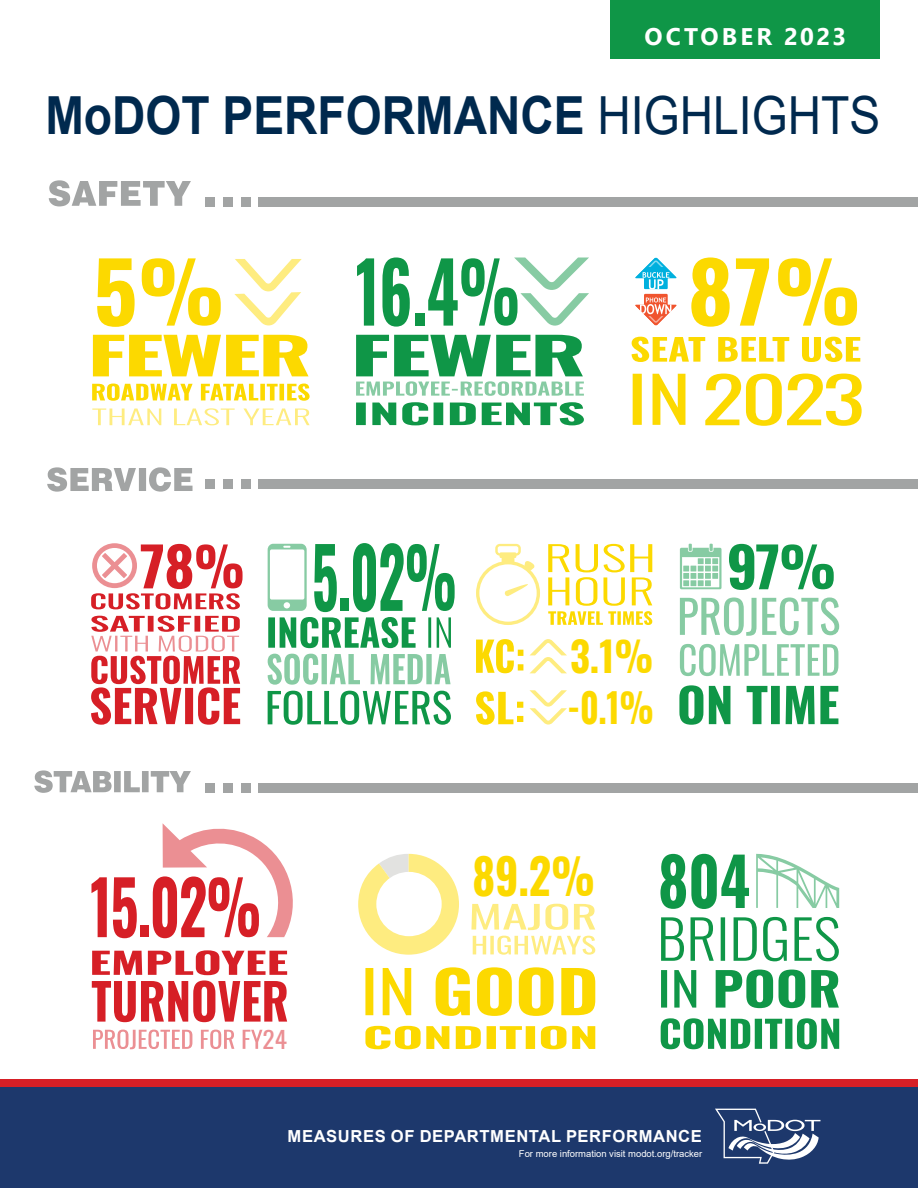
<style>
.page{position:relative;width:918px;height:1188px;background:#fff}
.page>*{position:absolute;margin:0;border:0;box-sizing:border-box;transform-origin:0 0}
.t1{font:700 82.95px "Oswald";color:#fcd900;scale:1.04 1}
.t2{font:700 82.95px "Oswald";color:#0f9647;scale:.74 1}
.t3{font:700 82.5px "Oswald";color:#0f9647;scale:.63 1}
.t4{font:700 73.8px "Oswald";color:#d61f26;scale:.74 1}
.t5{font:700 65.85px "Oswald";color:#0f9647;scale:.87 1}
.t6{font:63.3px "Oswald";color:#fcd900;scale:1.41 1}
.t7{font:700 55.35px "Oswald";color:#0f9647}
.t8{font:700 54.15px "Oswald";color:#d61f26;scale:1.07 1}
.t9{font:700 52.5px "Arial";color:#00294e;scale:.88 1}
.t10{font:700 51.45px "Oswald";letter-spacing:-.03em;color:#fcd900;scale:1.74 1}
.t11{font:700 51.45px "Oswald";letter-spacing:-.03em;color:#0f9647;scale:1.83 1}
.t12{font:700 49.05px "Oswald";color:#fcd900;scale:.89 1}
.t13{font:700 41.4px "Oswald";color:#fcd900;scale:.94 1}
.t14{font:700 40.5px "Oswald";color:#fcd900;scale:.85 1}
.t15{font:700 24px "Segoe UI";letter-spacing:.135em;color:#fff}
.t16{font:23.55px "Oswald";color:#eb8f93;scale:1.08 1}
.t17{font:700 16.65px "Arial";letter-spacing:.035em;color:#fff}
.t18{font:9.45px "Arial";color:#fff}
.s1{font-weight:400}
</style>
<div class="page">
<div style="left:0;top:1084px;width:918px;height:104px;background:#1d386c"></div>
<div style="left:259px;top:197px;width:659px;height:9px;background:#a2a4a4"></div>
<div style="left:259px;top:783px;width:659px;height:10px;background:#a2a4a4"></div>
<div style="left:241px;top:197px;width:9px;height:9px;background:#a2a4a4"></div>
<div style="left:241px;top:783px;width:9px;height:10px;background:#a2a4a4"></div>
<div style="left:223px;top:197px;width:10px;height:9px;background:#a2a4a4"></div>
<div style="left:223px;top:783px;width:10px;height:10px;background:#a2a4a4"></div>
<div style="left:205px;top:197px;width:10px;height:9px;background:#a2a4a4"></div>
<div style="left:205px;top:783px;width:10px;height:10px;background:#a2a4a4"></div>
<div style="left:259px;top:480px;width:659px;height:9px;background:#a2a4a4"></div>
<div style="left:241px;top:480px;width:9px;height:9px;background:#a2a4a4"></div>
<div style="left:223px;top:480px;width:10px;height:9px;background:#a2a4a4"></div>
<div style="left:205px;top:480px;width:10px;height:9px;background:#a2a4a4"></div>
<svg style="left:49px;top:180px;width:142px;height:26px"></svg>
<svg style="left:47px;top:467px;width:146px;height:25px"></svg>
<svg style="left:34px;top:770px;width:157px;height:23px"></svg>
<svg style="left:635px;top:258px;width:42px;height:68px"></svg>
<div style="left:610px;top:0;width:270px;height:59px;background:#0f9647"></div>
<svg style="left:234px;top:259px;width:68px;height:67px"></svg>
<svg style="left:514px;top:258px;width:75px;height:68px"></svg>
<svg style="left:530px;top:639px;width:37px;height:34px"></svg>
<svg style="left:530px;top:690px;width:37px;height:35px"></svg>
<svg style="left:92px;top:408px;width:218px;height:17px"></svg>
<svg style="left:92px;top:384px;width:218px;height:17px"></svg>
<svg style="left:679px;top:685px;width:159px;height:40px"></svg>
<svg style="left:268px;top:617px;width:183px;height:31px"></svg>
<svg style="left:92px;top:950px;width:195px;height:72px"></svg>
<svg style="left:365px;top:1026px;width:230px;height:23px"></svg>
<svg style="left:365px;top:967px;width:230px;height:49px"></svg>
<svg style="left:633px;top:374px;width:52px;height:51px"></svg>
<svg style="left:632px;top:337px;width:228px;height:25px"></svg>
<svg style="left:661px;top:1018px;width:178px;height:31px"></svg>
<svg style="left:661px;top:970px;width:178px;height:38px"></svg>
<svg style="left:661px;top:917px;width:178px;height:44px"></svg>
<svg style="left:476px;top:691px;width:47px;height:34px"></svg>
<svg style="left:358px;top:854px;width:101px;height:101px"></svg>
<div style="left:376px;top:872px;width:66px;height:64px;background:#fff;border-radius:50%"></div>
<svg style="left:476px;top:544px;width:64px;height:81px"></svg>
<svg style="left:163px;top:824px;width:130px;height:113px"></svg>
<svg style="left:268px;top:544px;width:39px;height:67px"></svg>
<svg style="left:756px;top:854px;width:83px;height:54px"></svg>
<div style="left:0;top:1080px;width:918px;height:7px;background:#d61f26"></div>
<svg style="left:715px;top:1109px;width:105px;height:55px"></svg>
<svg style="left:476px;top:639px;width:47px;height:34px"></svg>
<svg style="left:548px;top:544px;width:104px;height:81px"></svg>
<svg style="left:91px;top:543px;width:149px;height:66px"></svg>
<svg style="left:268px;top:691px;width:183px;height:34px"></svg>
<svg style="left:680px;top:544px;width:42px;height:45px"></svg>
<svg style="left:471px;top:904px;width:124px;height:26px"></svg>
<svg style="left:473px;top:936px;width:122px;height:19px"></svg>
<svg style="left:680px;top:598px;width:159px;height:38px"></svg>
<svg style="left:680px;top:644px;width:158px;height:32px"></svg>
<svg style="left:356px;top:402px;width:228px;height:23px"></svg>
<svg style="left:356px;top:381px;width:228px;height:15px"></svg>
<svg style="left:93px;top:1030px;width:169px;height:19px"></svg>
<svg style="left:91px;top:616px;width:149px;height:109px"></svg>
<svg style="left:268px;top:654px;width:183px;height:31px"></svg>
<p class="t15" style="left:644px;top:14px;width:204px">OCTOBER 2023</p>
<p class="t9" style="left:45px;top:79px;width:950px">MoDOT PERFORMANCE <span class="s1">HIGHLIGHTS</span></p>
<p class="t1" style="left:94px;top:248px;width:128px">5%</p>
<p class="t1" style="left:688px;top:248px;width:168px">87%</p>
<p class="t2" style="left:356px;top:248px;width:224px">16.4%</p>
<p class="t10" style="left:88px;top:329px;width:130px">FEWER</p>
<p class="t11" style="left:350px;top:329px;width:130px">FEWER</p>
<p class="t8" style="left:140px;top:538px;width:100px">78%</p>
<p class="t3" style="left:312px;top:534px;width:232px">5.02%</p>
<p class="t13" style="left:570px;top:635px;width:90px">3.1%</p>
<p class="t14" style="left:567px;top:687px;width:104px">-0.1%</p>
<p class="t6" style="left:702px;top:343px;width:117px">2023</p>
<p class="t7" style="left:727px;top:538px;width:111px">97%</p>
<p class="t4" style="left:90px;top:869px;width:233px">15.02%</p>
<p class="t16" style="left:263px;top:1018px;width:24px">24</p>
<p class="t12" style="left:472px;top:851px;width:139px">89.2%</p>
<p class="t5" style="left:658px;top:847px;width:107px">804</p>
<p class="t17" style="left:288px;top:1124px;width:416px">MEASURES OF DEPARTMENTAL PERFORMANCE</p>
<p class="t18" style="left:519px;top:1147px;width:185px">For more information visit modot.org/tracker</p>
</div>
